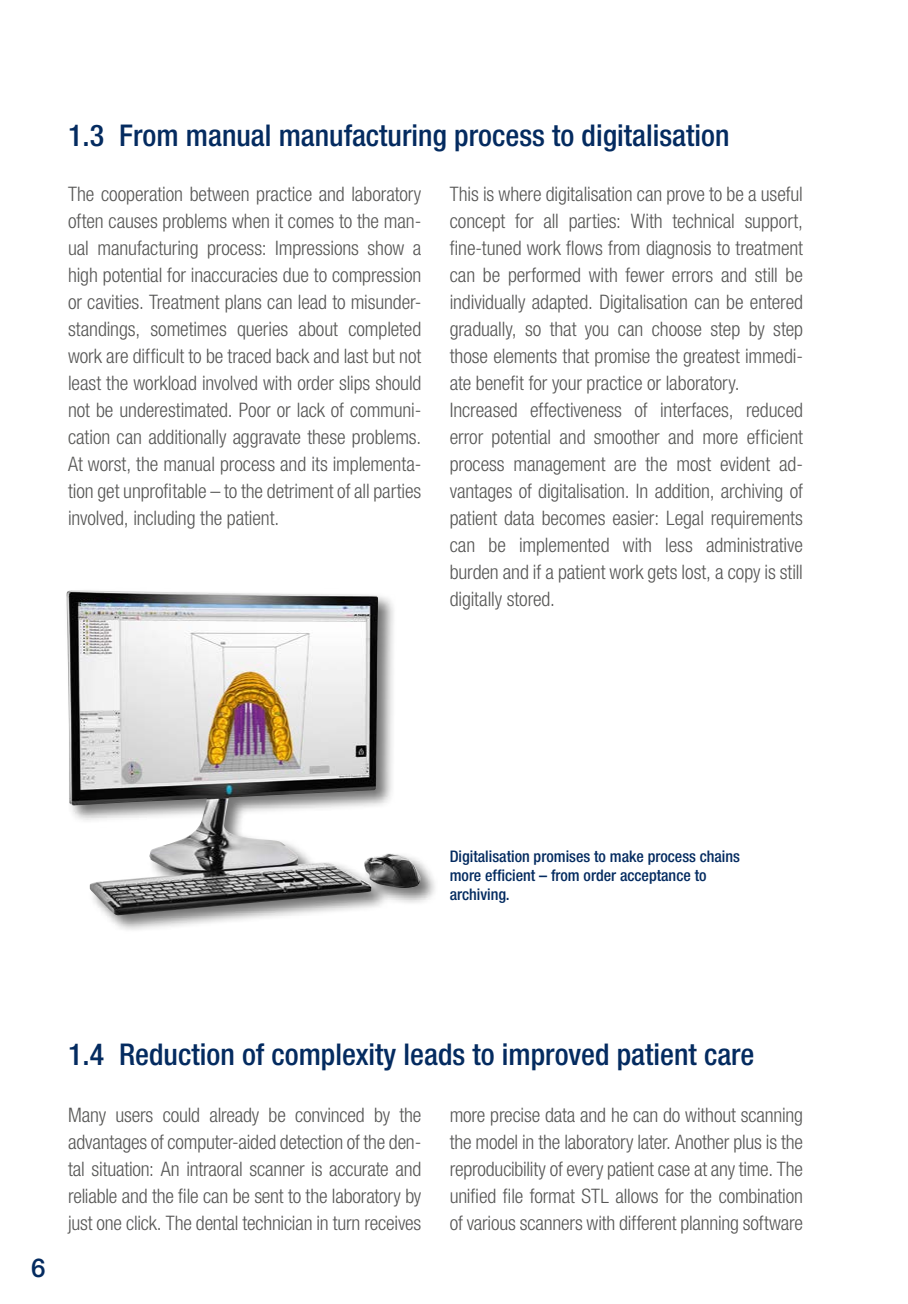
<style>
.page{position:relative;width:908px;height:1304px;background:#fff}
.page>*{position:absolute;margin:0;border:0;box-sizing:border-box;transform-origin:0 0}
.t1{font:500 condensed 30px "Helvetica Neue LT Pro";color:#042b60}
.t2{font:500 26px "Helvetica Neue LT Pro";color:#042b60}
.t3{font:300 condensed 20px/27px "Helvetica Neue LT Pro";letter-spacing:-.005em;color:#575756;text-align:justify}
.t4{font:500 condensed 16px/19.2px "Helvetica Neue LT Pro";color:#042b60}
</style>
<div class="page">
<div style="left:64px;top:587px;width:373px;height:346px;background:#000;opacity:.55"></div>
<img style="left:66px;top:590px;width:332px;height:325px">
<h1 class="t1" style="left:68px;top:118px;width:662px">1.3 From manual manufacturing process to digitalisation</h1>
<p class="t3" style="left:68px;top:181px;width:354px">The cooperation between practice and laboratory often causes problems when it comes to the man&shy;ual manufacturing process: Impressions show a high potential for inaccuracies due to compression or cavities. Treatment plans can lead to misunder&shy;standings, sometimes queries about completed work are difficult to be traced back and last but not least the workload involved with order slips should not be underestimated. Poor or lack of communi&shy;cation can additionally aggravate these problems.<br>At worst, the manual process and its implementa&shy;tion get unprofitable – to the detriment of all parties involved, including the patient.</p>
<p class="t3" style="left:449px;top:181px;width:354px;text-align:left">This is where digitalisation can prove to be a useful concept for all parties: With technical support, fine-tuned work flows from diagnosis to treatment can be performed with fewer errors and still be individually adapted. Digitalisation can be entered gradually, so that you can choose step by step those elements that promise the greatest immedi&shy;ate benefit for your practice or laboratory.<br>Increased effectiveness of interfaces, reduced error potential and smoother and more efficient process management are the most evident ad&shy;vantages of digitalisation. In addition, archiving of patient data becomes easier: Legal requirements can be implemented with less administrative burden and if a patient work gets lost, a copy is still digitally stored.</p>
<p class="t4" style="left:449px;top:846px;width:292px">Digitalisation promises to make process chains more efficient – from order acceptance to archiving.</p>
<h2 class="t2" style="left:31px;top:1252px;width:16px">6</h2>
<h1 class="t1" style="left:68px;top:1037px;width:687px">1.4 Reduction of complexity leads to improved patient care</h1>
<p class="t3" style="left:68px;top:1101px;width:354px">Many users could already be convinced by the advantages of computer-aided detection of the den&shy;tal situation: An intraoral scanner is accurate and reliable and the file can be sent to the laboratory by just one click. The dental technician in turn receives</p>
<p class="t3" style="left:449px;top:1101px;width:354px">more precise data and he can do without scanning the model in the laboratory later. Another plus is the reproducibility of every patient case at any time. The unified file format STL allows for the combination of various scanners with different planning software</p>
</div>
